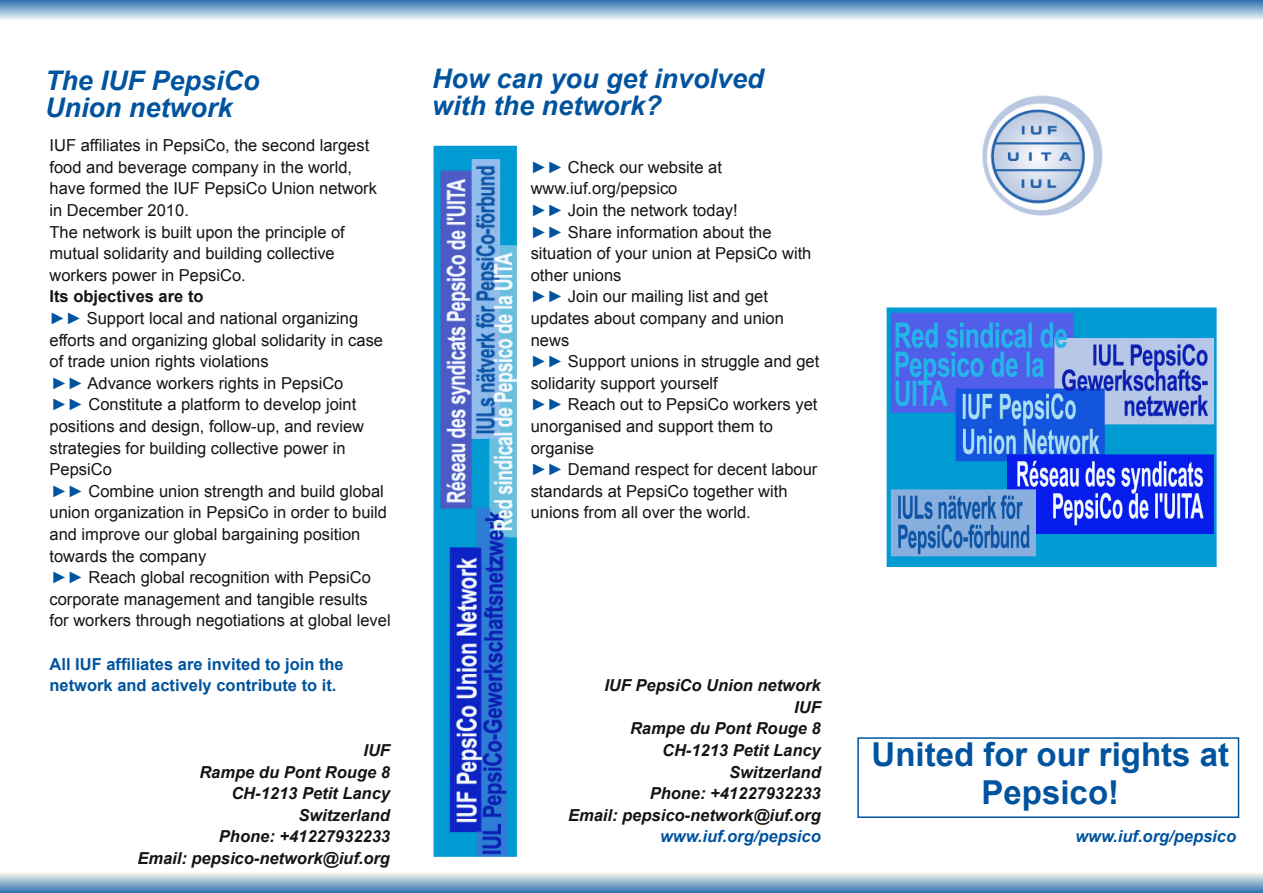
<style>
.page{position:relative;width:1263px;height:893px;background:#fff}
.page>*{position:absolute;margin:0;border:0;box-sizing:border-box;transform-origin:0 0}
.t1{font:700 33px/38.4px "Arial";color:#00539e;text-align:center}
.t2{font:italic 700 27px/27px "Arial";color:#00539e}
.t3{font:16.5px/21.6px "Arial";color:#161413}
.t4{font:italic 700 16.5px/21.6px "Arial";color:#161413;text-align:right}
.t5{font:700 16.5px/21.6px "Arial";color:#00539e}
.t6{font:italic 700 16.5px "Arial";color:#00539e}
.s1{font-weight:700}
.s2{color:#00539e}
</style>
<div class="page">
<svg style="left:0;top:872px;width:1263px;height:21px;background:#95b6cd"></svg>
<svg style="left:0;top:0;width:1263px;height:19px;background:#89afd2"></svg>
<div style="left:857px;top:737px;width:382px;height:81px;border:2px solid #00539e"></div>
<img style="left:886px;top:307px;width:330px;height:259px">
<img style="left:982px;top:95px;width:121px;height:121px">
<img style="left:433px;top:146px;width:83px;height:711px">
<h2 class="t2" style="left:432px;top:65px;width:333px">How can you get involved with the network?</h2>
<h2 class="t2" style="left:45px;top:67px;width:216px">The IUF PepsiCo<br>Union network</h2>
<p class="t3" style="left:49px;top:135px;width:329px">IUF affiliates in PepsiCo, the second largest food and beverage company in the world, have formed the IUF PepsiCo Union network in December 2010.<br>The network is built upon the principle of mutual solidarity and building collective workers power in PepsiCo.</p>
<p class="t3" style="left:49px;top:286px;width:343px"><span class="s1">Its objectives are to<br></span><span class="s2">►►</span> Support local and national organizing efforts and organizing global solidarity in case of trade union rights violations<br><span class="s2">►►</span> Advance workers rights in PepsiCo<br><span class="s2">►►</span> Constitute a platform to develop joint positions and design, follow-up, and review strategies for building collective power in PepsiCo<br><span class="s2">►►</span> Combine union strength and build global union organization in PepsiCo in order to build and improve our global bargaining position towards the company<br><span class="s2">►►</span> Reach global recognition with PepsiCo corporate management and tangible results for workers through negotiations at global level</p>
<p class="t5" style="left:49px;top:653px;width:296px">All IUF affiliates are invited to join the network and actively contribute to it.</p>
<p class="t3" style="left:531px;top:156px;width:290px"><span class="s2">►►</span> Check our website at www.iuf.org/pepsico<br><span class="s2">►►</span> Join the network today!<br><span class="s2">►►</span> Share information about the situation of your union at PepsiCo with other unions<br><span class="s2">►►</span> Join our mailing list and get updates about company and union news<br><span class="s2">►►</span> Support unions in struggle and get solidarity support yourself<br><span class="s2">►►</span> Reach out to PepsiCo workers yet unorganised and support them to organise<br><span class="s2">►►</span> Demand respect for decent labour standards at PepsiCo together with unions from all over the world.</p>
<p class="t4" style="left:568px;top:675px;width:254px">IUF PepsiCo Union network<br>IUF<br>Rampe du Pont Rouge 8<br>CH-1213 Petit Lancy<br>Switzerland<br>Phone: +41227932233<br>Email: pepsico-network@iuf.org</p>
<p class="t6" style="left:660px;top:827px;width:162px">www.iuf.org/pepsico</p>
<p class="t4" style="left:137px;top:739px;width:254px">IUF<br>Rampe du Pont Rouge 8<br>CH-1213 Petit Lancy<br>Switzerland<br>Phone: +41227932233<br>Email: pepsico-network@iuf.org</p>
<h1 class="t1" style="left:872px;top:735px;width:359px">United for our rights at<br>Pepsico!</h1>
<p class="t6" style="left:1075px;top:827px;width:162px">www.iuf.org/pepsico</p>
</div>
